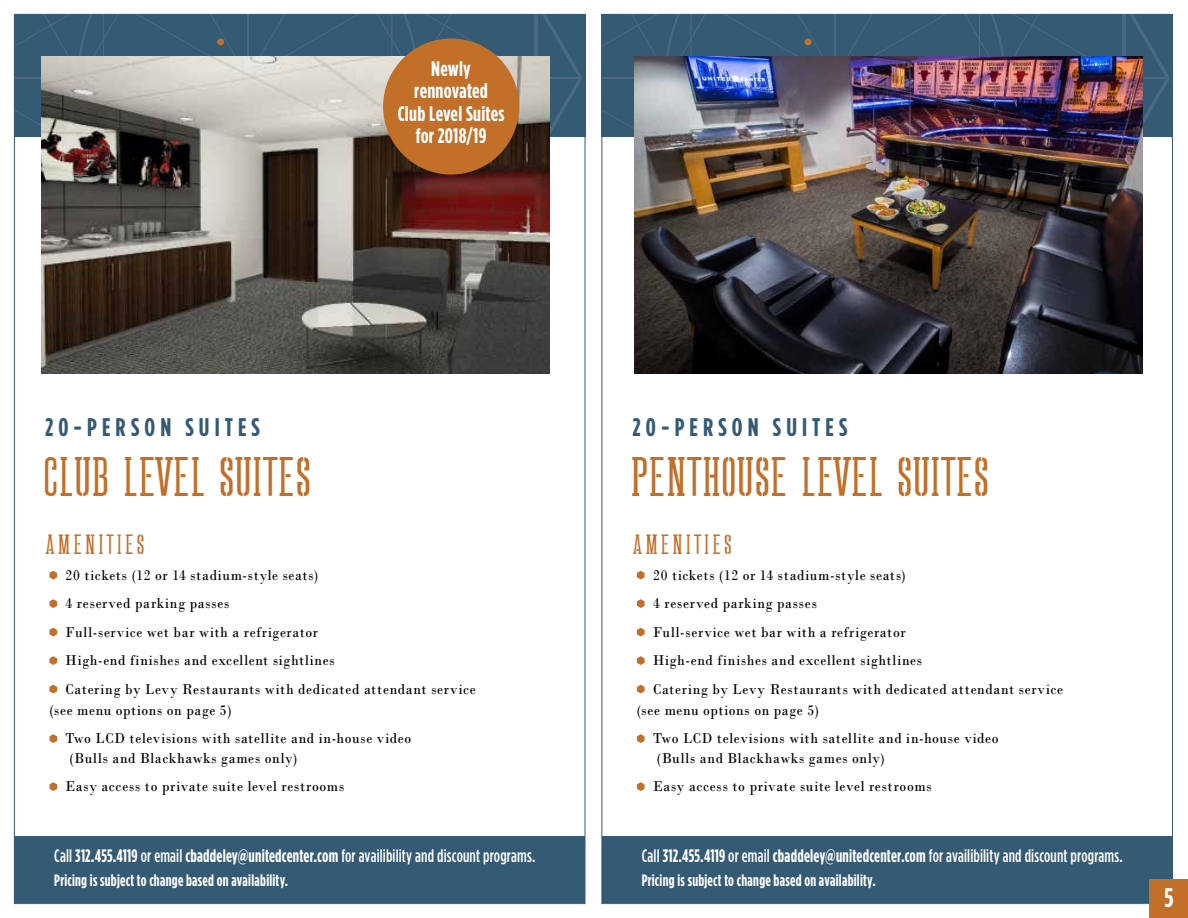
<style>
.page{position:relative;width:1188px;height:918px;background:#fff}
.page>*{position:absolute;margin:0;border:0;box-sizing:border-box;transform-origin:0 0}
.t1{font:39px "Luna Stylish";letter-spacing:.02em;color:#c16f29}
.t2{font:700 27px "Gotham Condensed";color:#fff}
.t3{font:700 25.5px "Gotham Condensed";letter-spacing:.2em;color:#355a73}
.t4{font:700 21px/22.5px "Gotham Condensed";letter-spacing:.01em;color:#fff;text-align:center}
.t5{font:19.5px "Luna Stylish";letter-spacing:.175em;color:#c16f29}
.t6{font:500 18px "Gotham Condensed";letter-spacing:.01em;color:#fff;scale:.93 1}
.t7{font:700 16.5px "Gotham Condensed";letter-spacing:.015em;color:#fff;scale:.93 1}
.t8{font:15px/28.5px "Bodoni";letter-spacing:.05em;color:#000;scale:.93 1}
.s1{color:#fff}
.s2{font-weight:700}
</style>
<div class="page">
<div style="left:14px;top:14px;width:571px;height:890px;background:#fff;border:1px solid #355a73"></div>
<div style="left:602px;top:14px;width:571px;height:890px;background:#fff;border:1px solid #355a73"></div>
<svg style="left:542px;top:14px;width:41px;height:122px;background:#395d75"></svg>
<hr style="left:534px;top:14px;width:4px;height:122px;background:#496b81">
<div style="left:418px;top:14px;width:116px;height:42px;background:#355a73"></div>
<div style="left:15px;top:14px;width:62px;height:122px;background:#355a73"></div>
<hr style="left:15px;top:78px;width:566px;height:1px;background:#496b81">
<svg style="left:1129px;top:14px;width:41px;height:122px;background:#375b74"></svg>
<div style="left:1005px;top:14px;width:120px;height:42px;background:#355a73"></div>
<div style="left:602px;top:14px;width:63px;height:122px;background:#355a73"></div>
<hr style="left:602px;top:78px;width:566px;height:1px;background:#496b81">
<svg style="left:49px;top:571px;width:8px;height:9px"></svg>
<svg style="left:49px;top:599px;width:8px;height:9px"></svg>
<svg style="left:49px;top:628px;width:8px;height:9px"></svg>
<svg style="left:49px;top:656px;width:8px;height:9px"></svg>
<svg style="left:49px;top:685px;width:8px;height:9px"></svg>
<svg style="left:49px;top:734px;width:8px;height:9px"></svg>
<svg style="left:49px;top:782px;width:8px;height:9px"></svg>
<svg style="left:637px;top:571px;width:8px;height:9px"></svg>
<svg style="left:637px;top:599px;width:8px;height:9px"></svg>
<svg style="left:637px;top:628px;width:8px;height:9px"></svg>
<svg style="left:637px;top:656px;width:8px;height:9px"></svg>
<svg style="left:637px;top:685px;width:8px;height:9px"></svg>
<svg style="left:637px;top:734px;width:8px;height:9px"></svg>
<svg style="left:637px;top:782px;width:8px;height:9px"></svg>
<div style="left:14px;top:837px;width:571px;height:66px;background:#355a73"></div>
<div style="left:602px;top:837px;width:570px;height:66px;background:#355a73"></div>
<div style="left:77px;top:14px;width:341px;height:42px;background:#355a73"></div>
<div style="left:665px;top:14px;width:340px;height:42px;background:#355a73"></div>
<div style="left:217px;top:38px;width:7px;height:7px;background:#c16f29;border-radius:50%"></div>
<div style="left:805px;top:38px;width:7px;height:7px;background:#c16f29;border-radius:50%"></div>
<div style="left:1150px;top:880px;width:38px;height:38px;background:#c16f29"></div>
<img style="left:41px;top:56px;width:508px;height:318px">
<div style="left:383px;top:38px;width:136px;height:137px;background:#c16f29;border-radius:50%"></div>
<img style="left:634px;top:56px;width:509px;height:318px">
<h3 class="t4" style="left:398px;top:57px;width:108px">Newly rennovated<br>Club Level Suites for 2018/19</h3>
<h3 class="t3" style="left:45px;top:413px;width:216px">20-PERSON SUITES</h3>
<h3 class="t3" style="left:633px;top:413px;width:216px">20-PERSON SUITES</h3>
<h1 class="t1" style="left:45px;top:453px;width:268px">CLUB LEVEL SUITES</h1>
<h1 class="t1" style="left:633px;top:453px;width:358px">PENTHOUSE LEVEL SUITES</h1>
<h3 class="t5" style="left:46px;top:533px;width:100px">AMENITIES</h3>
<h3 class="t5" style="left:634px;top:533px;width:100px">AMENITIES</h3>
<p class="t8" style="left:66px;top:560px;width:443px">20 tickets (12 or 14 stadium-style seats)<br>4 reserved parking passes<br>Full-service wet bar with a refrigerator<br>High-end finishes and excellent sightlines<br>Catering by Levy Restaurants with dedicated attendant service</p>
<p class="t8" style="left:66px;top:695px;width:373px;text-indent:-16px">(see menu options on page 5) <span class="s1">d<br></span>Two LCD televisions with satellite and in-house video</p>
<p class="t8" style="left:66px;top:743px;width:301px">(Bulls and Blackhawks games only)<br>Easy access to private suite level restrooms</p>
<p class="t6" style="left:54px;top:846px;width:519px">Call <span class="s2">312.455.4119</span> or email <span class="s2">cbaddeley@unitedcenter.com</span> for availibility and discount programs.</p>
<p class="t7" style="left:54px;top:870px;width:253px">Pricing is subject to change based on availability.</p>
<p class="t8" style="left:653px;top:560px;width:443px">20 tickets (12 or 14 stadium-style seats)<br>4 reserved parking passes<br>Full-service wet bar with a refrigerator<br>High-end finishes and excellent sightlines<br>Catering by Levy Restaurants with dedicated attendant service</p>
<p class="t8" style="left:653px;top:695px;width:373px;text-indent:-16px">(see menu options on page 5) <span class="s1">d<br></span>Two LCD televisions with satellite and in-house video</p>
<p class="t8" style="left:653px;top:743px;width:301px">(Bulls and Blackhawks games only)<br>Easy access to private suite level restrooms</p>
<p class="t6" style="left:642px;top:846px;width:519px">Call <span class="s2">312.455.4119</span> or email <span class="s2">cbaddeley@unitedcenter.com</span> for availibility and discount programs.</p>
<p class="t7" style="left:642px;top:870px;width:253px">Pricing is subject to change based on availability.</p>
<h2 class="t2" style="left:1164px;top:882px;width:10px">5</h2>
</div>
